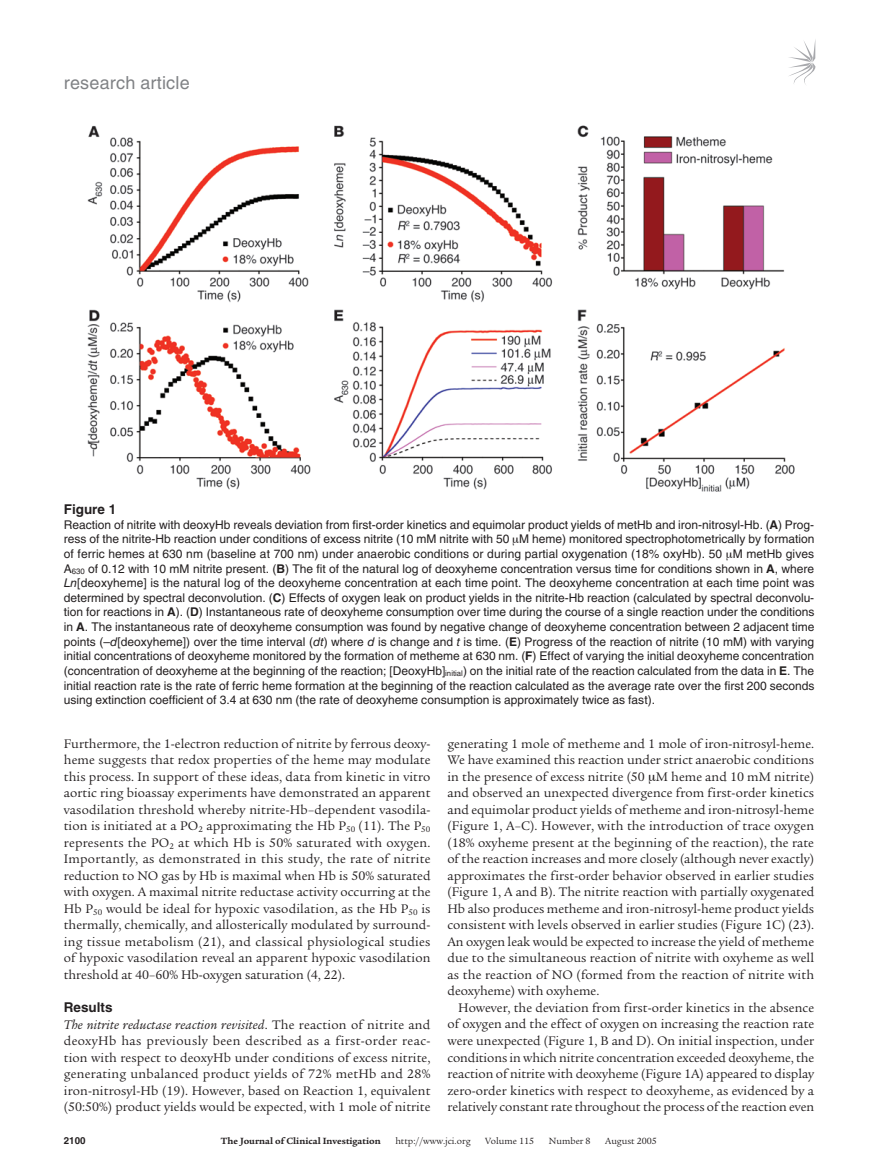
<style>
.page{position:relative;width:878px;height:1174px;background:#fff}
.page>*{position:absolute;margin:0;border:0;box-sizing:border-box;transform-origin:0 0}
.t1{font:18px "Helvetica LT Std";letter-spacing:.01em;color:#808285}
.t2{font:13.5px/16.5px "Legacy Serif Std";color:#231f20;text-align:justify}
.t3{font:700 13.5px "Helvetica LT Std";color:#231f20}
.t4{font:12px/14.7px "Helvetica LT Std";color:#231f20;text-align:justify}
.t5{font:9.75px "Legacy Serif Std";color:#231f20}
.t6{font:700 9.75px "Legacy Serif Std";color:#231f20}
.t7{font:700 9.75px "Helvetica LT Std";color:#231f20}
.s1{font-weight:700}
.s2{font-style:italic}
</style>
<div class="page">
<svg style="left:789px;top:41px;width:26px;height:44px"></svg>
<img style="left:87px;top:125px;width:708px;height:367px">
<h1 class="t1" style="left:64px;top:72px;width:127px">research article</h1>
<p class="t3" style="left:64px;top:501px;width:54px">Figure 1</p>
<p class="t4" style="left:64px;top:517px;width:752px">Reaction of nitrite with deoxyHb reveals deviation from first-order kinetics and equimolar product yields of metHb and iron-nitrosyl-Hb. (<span class="s1">A</span>) Prog&shy;ress of the nitrite-Hb reaction under conditions of excess nitrite (10 mM nitrite with 50 M heme) monitored spectrophotometrically by formation of ferric hemes at 630 nm (baseline at 700 nm) under anaerobic conditions or during partial oxygenation (18% oxyHb). 50 M metHb gives A<sub>630</sub> of 0.12 with 10 mM nitrite present. (<span class="s1">B</span>) The fit of the natural log of deoxyheme concentration versus time for conditions shown in <span class="s1">A</span>, where <span class="s2">Ln</span>[deoxyheme] is the natural log of the deoxyheme concentration at each time point. The deoxyheme concentration at each time point was determined by spectral deconvolution. (<span class="s1">C</span>) Effects of oxygen leak on product yields in the nitrite-Hb reaction (calculated by spectral deconvolu&shy;tion for reactions in <span class="s1">A</span>). (<span class="s1">D</span>) Instantaneous rate of deoxyheme consumption over time during the course of a single reaction under the conditions in <span class="s1">A</span>. The instantaneous rate of deoxyheme consumption was found by negative change of deoxyheme concentration between 2 adjacent time points (–<span class="s2">d</span>[deoxyheme]) over the time interval (<span class="s2">dt</span>) where <span class="s2">d</span> is change and <span class="s2">t</span> is time. (<span class="s1">E</span>) Progress of the reaction of nitrite (10 mM) with varying initial concentrations of deoxyheme monitored by the formation of metheme at 630 nm. (<span class="s1">F</span>) Effect of varying the initial deoxyheme concentration (concentration of deoxyheme at the beginning of the reaction; [DeoxyHb]<sub>initial</sub>) on the initial rate of the reaction calculated from the data in <span class="s1">E</span>. The initial reaction rate is the rate of ferric heme formation at the beginning of the reaction calculated as the average rate over the first 200 seconds using extinction coefficient of 3.4 at 630 nm (the rate of deoxyheme consumption is approximately twice as fast).</p>
<p class="t2" style="left:64px;top:735px;width:368px">Furthermore, the 1-electron reduction of nitrite by ferrous deoxy&shy;heme suggests that redox properties of the heme may modulate this process. In support of these ideas, data from kinetic in vitro aortic ring bioassay experiments have demonstrated an apparent vasodilation threshold whereby nitrite-Hb–dependent vasodila&shy;tion is initiated at a PO<sub>2</sub> approximating the Hb P<sub>50</sub> (11). The P<sub>50 </sub>represents the PO<sub>2</sub> at which Hb is 50% saturated with oxygen.<br>Importantly, as demonstrated in this study, the rate of nitrite reduction to NO gas by Hb is maximal when Hb is 50% saturated with oxygen. A maximal nitrite reductase activity occurring at the Hb P<sub>50</sub> would be ideal for hypoxic vasodilation, as the Hb P<sub>50</sub> is thermally, chemically, and allosterically modulated by surround&shy;ing tissue metabolism (21), and classical physiological studies of hypoxic vasodilation reveal an apparent hypoxic vasodilation threshold at 40–60% Hb-oxygen saturation (4, 22).</p>
<p class="t3" style="left:64px;top:999px;width:50px">Results</p>
<p class="t2" style="left:64px;top:1016px;width:368px"><span class="s2">The nitrite reductase reaction revisited</span>. The reaction of nitrite and deoxyHb has previously been described as a first-order reac&shy;tion with respect to deoxyHb under conditions of excess nitrite, generating unbalanced product yields of 72% metHb and 28% iron-nitrosyl-Hb (19). However, based on Reaction 1, equivalent (50:50%) product yields would be expected, with 1 mole of nitrite</p>
<p class="t2" style="left:447px;top:735px;width:368px">generating 1 mole of metheme and 1 mole of iron-nitrosyl-heme.<br>We have examined this reaction under strict anaerobic conditions in the presence of excess nitrite (50 M heme and 10 mM nitrite) and observed an unexpected divergence from first-order kinetics and equimolar product yields of metheme and iron-nitrosyl-heme (Figure 1, A–C). However, with the introduction of trace oxygen (18% oxyheme present at the beginning of the reaction), the rate of the reaction increases and more closely (although never exactly) approximates the first-order behavior observed in earlier studies (Figure 1, A and B). The nitrite reaction with partially oxygenated Hb also produces metheme and iron-nitrosyl-heme product yields consistent with levels observed in earlier studies (Figure 1C) (23).<br>An oxygen leak would be expected to increase the yield of metheme due to the simultaneous reaction of nitrite with oxyheme as well as the reaction of NO (formed from the reaction of nitrite with deoxyheme) with oxyheme.</p>
<p class="t2" style="left:447px;top:999px;width:368px;text-indent:11px">However, the deviation from first-order kinetics in the absence of oxygen and the effect of oxygen on increasing the reaction rate were unexpected (Figure 1, B and D). On initial inspection, under conditions in which nitrite concentration exceeded deoxyheme, the reaction of nitrite with deoxyheme (Figure 1A) appeared to display zero-order kinetics with respect to deoxyheme, as evidenced by a relatively constant rate throughout the process of the reaction even</p>
<p class="t7" style="left:64px;top:1134px;width:23px">2100</p>
<p class="t6" style="left:221px;top:1135px;width:161px">The Journal of Clinical Investigation</p>
<p class="t5" style="left:395px;top:1135px;width:77px">http://www.jci.org</p>
<p class="t5" style="left:485px;top:1135px;width:50px">Volume 115</p>
<p class="t5" style="left:549px;top:1135px;width:43px">Number 8</p>
<p class="t5" style="left:605px;top:1135px;width:53px">August 2005</p>
</div>
